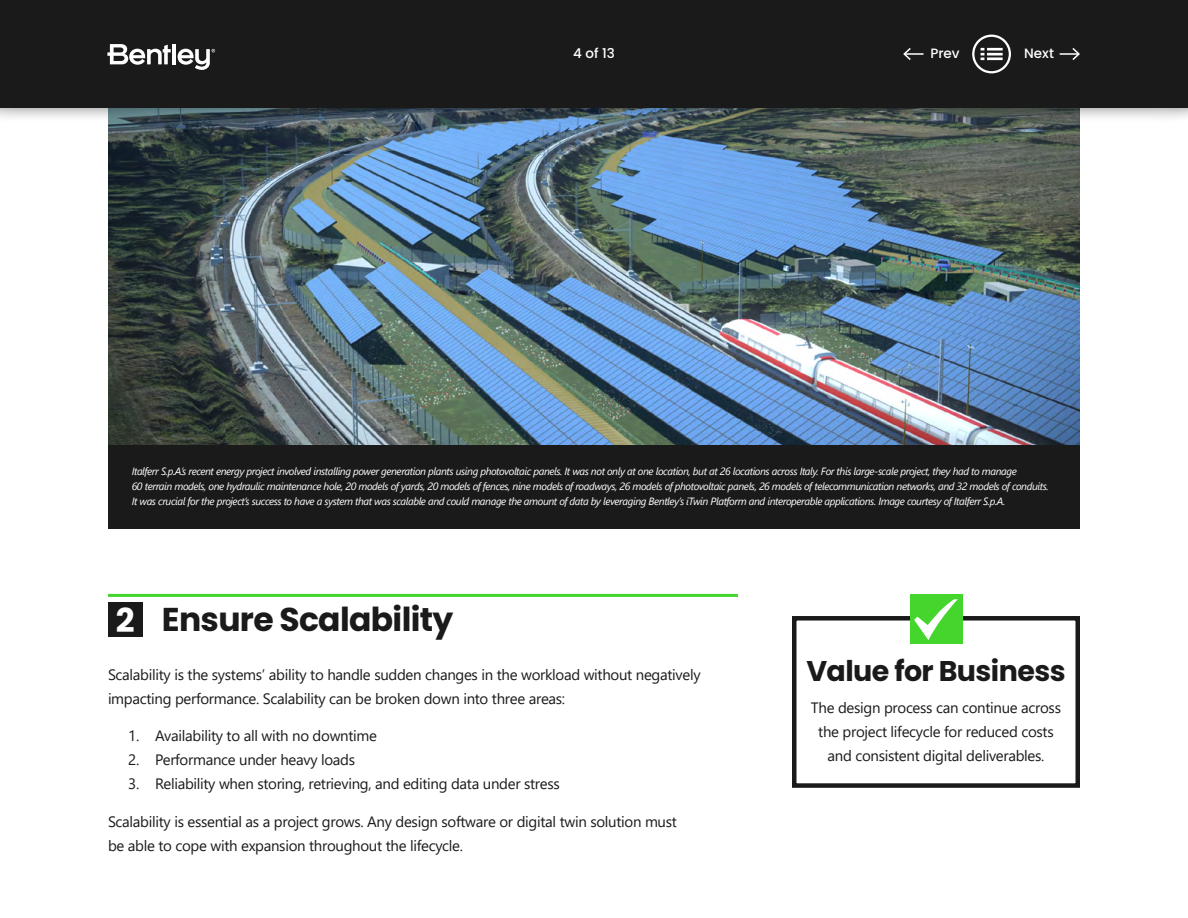
<style>
.page{position:relative;width:1188px;height:918px;background:#fff}
.page>*{position:absolute;margin:0;border:0;box-sizing:border-box;transform-origin:0 0}
.t1{font:700 33px "Poppins";letter-spacing:-.02em;color:#1a1a1a}
.t2{font:700 28.5px "Poppins";letter-spacing:-.02em;color:#1a1a1a}
.t3{font:15px/24px "Segoe UI";letter-spacing:-.02em;color:#1a1a1a}
.t4{font:500 13.5px "Poppins";color:#fff}
.t5{font:italic 10.5px/15px "Segoe UI";letter-spacing:-.04em;color:#fff}
.s1{color:#fff}
</style>
<div class="page">
<img style="left:108px;top:123px;width:972px;height:322px">
<div style="left:0;top:0;width:1188px;height:123px;background:#000;opacity:.75"></div>
<div style="left:0;top:0;width:1188px;height:108px;background:#1a1a1a"></div>
<svg style="left:107px;top:44px;width:64px;height:21px"></svg>
<hr style="left:172px;top:44px;width:4px;height:20px;background:#fff">
<svg style="left:178px;top:49px;width:37px;height:21px"></svg>
<hr style="left:904px;top:53px;width:20px;height:2px;background:#fff">
<svg style="left:903px;top:48px;width:9px;height:12px"></svg>
<svg style="left:1060px;top:48px;width:20px;height:12px"></svg>
<svg style="left:972px;top:35px;width:39px;height:38px"></svg>
<div style="left:108px;top:602px;width:35px;height:35px;background:#1a1a1a"></div>
<hr style="left:108px;top:594px;width:630px;height:3px;background:#44d62c">
<div style="left:108px;top:445px;width:972px;height:84px;background:#1a1a1a"></div>
<div style="left:792px;top:616px;width:288px;height:172px;border:4px solid #1a1a1a"></div>
<div style="left:910px;top:594px;width:52px;height:50px;background:#44d62c"></div>
<svg style="left:914px;top:599px;width:44px;height:41px"></svg>
<p class="t4" style="left:573px;top:46px;width:43px">4 of 13</p>
<p class="t4" style="left:930px;top:46px;width:31px">Prev</p>
<p class="t4" style="left:1024px;top:46px;width:31px">Next</p>
<p class="t5" style="left:132px;top:462px;width:919px">Italferr S.p.A.’s recent energy project involved installing power generation plants using photovoltaic panels. It was not only at one location, but at 26 locations across Italy. For this large-scale project, they had to manage<br>60 terrain models, one hydraulic maintenance hole, 20 models of yards, 20 models of fences, nine models of roadways, 26 models of photovoltaic panels, 26 models of telecommunication networks, and 32 models of conduits.<br>It was crucial for the project’s success to have a system that was scalable and could manage the amount of data by leveraging Bentley’s iTwin Platform and interoperable applications. Image courtesy of Italferr S.p.A.</p>
<h1 class="t1" style="left:116px;top:601px;width:339px"><span class="s1">2</span> Ensure Scalability</h1>
<h3 class="t3" style="left:108px;top:661px;width:594px">Scalability is the systems’ ability to handle sudden changes in the workload without negatively impacting performance. Scalability can be broken down into three areas:</h3>
<h3 class="t3" style="left:128px;top:723px;width:250px">1. Availability to all with no downtime</h3>
<h3 class="t3" style="left:128px;top:747px;width:228px">2. Performance under heavy loads</h3>
<h3 class="t3" style="left:128px;top:771px;width:433px">3. Reliability when storing, retrieving, and editing data under stress</h3>
<h3 class="t3" style="left:108px;top:808px;width:570px">Scalability is essential as a project grows. Any design software or digital twin solution must be able to cope with expansion throughout the lifecycle.</h3>
<h2 class="t2" style="left:806px;top:655px;width:261px">Value for Business</h2>
<h3 class="t3" style="left:811px;top:694px;width:252px;text-align:center">The design process can continue across the project lifecycle for reduced costs and consistent digital deliverables.</h3>
</div>
